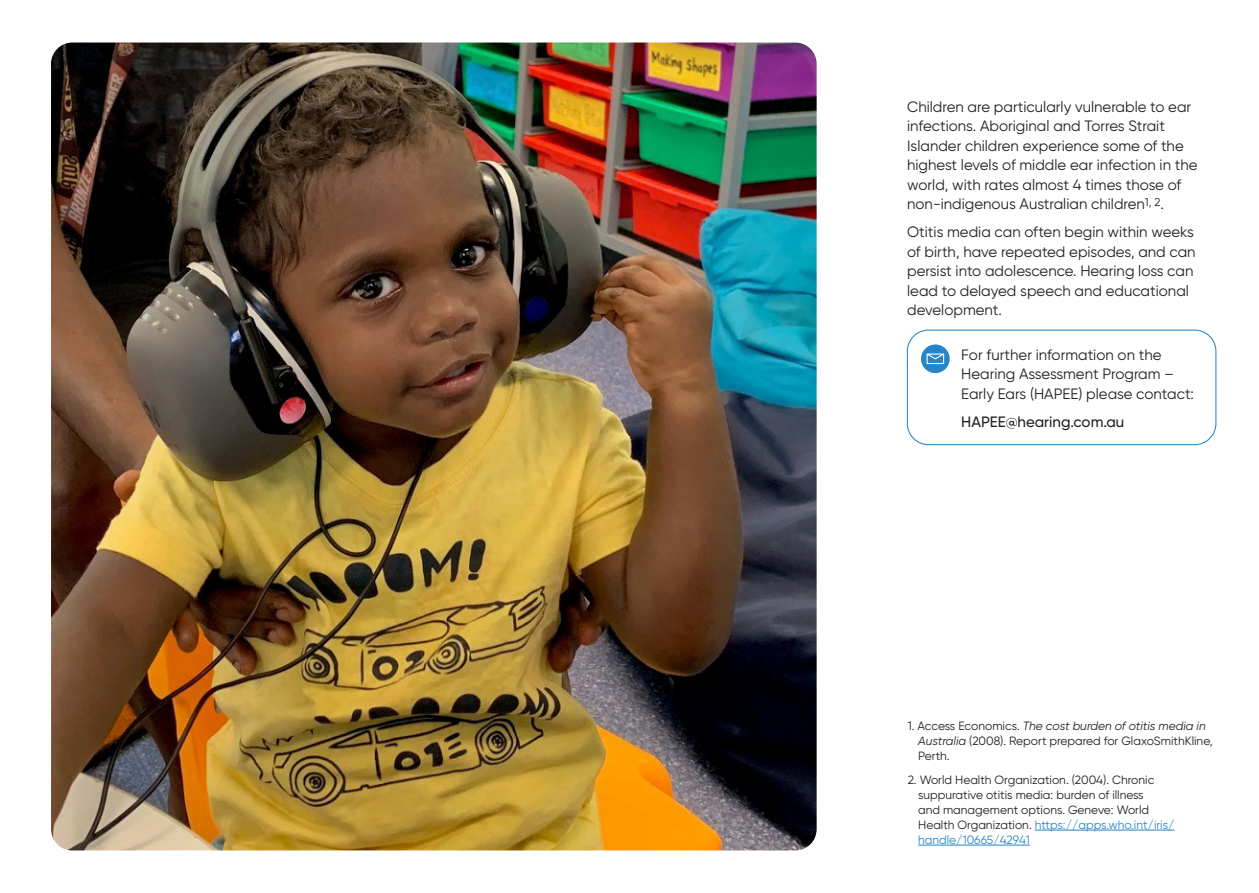
<style>
.page{position:relative;width:1259px;height:893px;background:#fff}
.page>*{position:absolute;margin:0;border:0;box-sizing:border-box;transform-origin:0 0}
.t1{font:15px/19.5px "Gilroy";color:#231f20}
.t2{font:500 15px "Gilroy";color:#231f20}
.t3{font:12px/15px "Gilroy";color:#231f20}
.s1{font-style:italic}
.s2{color:#2585c6}
</style>
<div class="page">
<img style="left:51px;top:43px;width:765px;height:807px">
<hr style="left:1034px;top:830px;width:140px;height:1px;background:#2585c6">
<hr style="left:918px;top:845px;width:112px;height:1px;background:#2585c6">
<div style="left:907px;top:330px;width:309px;height:115px;border:1px solid #2585c6;border-radius:21px"></div>
<div style="left:921px;top:344px;width:28px;height:29px;background:#2585c6;border-radius:50%"></div>
<svg style="left:926px;top:353px;width:18px;height:11px"></svg>
<p class="t1" style="left:907px;top:97px;width:292px">Children are particularly vulnerable to ear infections. Aboriginal and Torres Strait Islander children experience some of the highest levels of middle ear infection in the world, with rates almost 4 times those of non-indigenous Australian children<sup>1,</sup> <sup>2</sup>.</p>
<p class="t1" style="left:907px;top:222px;width:290px">Otitis media can often begin within weeks of birth, have repeated episodes, and can persist into adolescence. Hearing loss can lead to delayed speech and educational development.</p>
<p class="t1" style="left:961px;top:345px;width:234px">For further information on the<br>Hearing Assessment Program –<br>Early Ears (HAPEE) please contact:</p>
<p class="t2" style="left:961px;top:412px;width:165px">HAPEE@hearing.com.au</p>
<p class="t3" style="left:918px;top:718px;width:296px;text-indent:-10px">1. Access Economics. <span class="s1">The cost burden of otitis media in<br>Australia</span> (2008). Report prepared for GlaxoSmithKline,<br>Perth.</p>
<p class="t3" style="left:918px;top:772px;width:258px;text-indent:-10px">2. World Health Organization. (2004). Chronic suppurative otitis media: burden of illness<br>and management options. Geneve: World Health Organization. <span class="s2">https://apps.who.int/iris/ handle/10665/42941</span></p>
</div>
